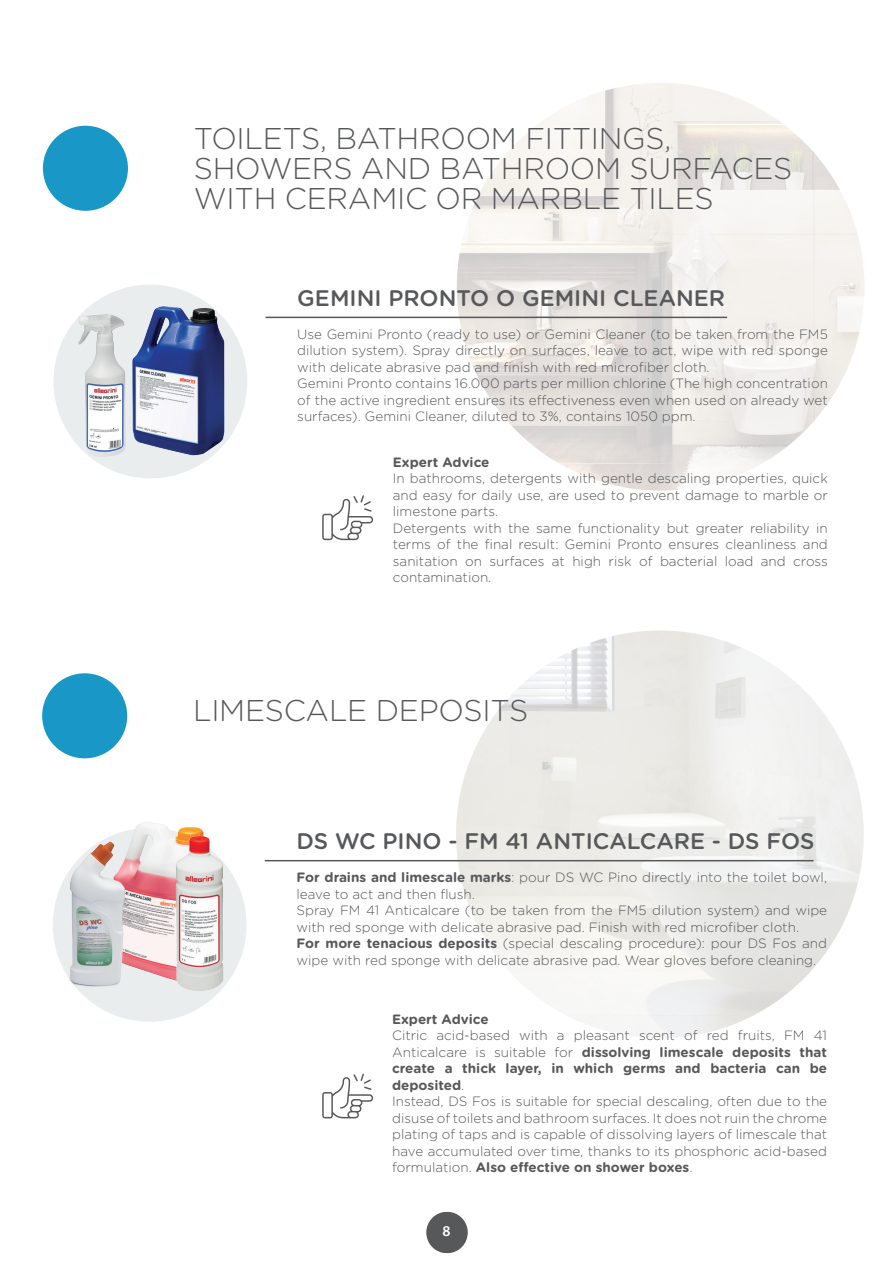
<style>
.page{position:relative;width:893px;height:1263px;background:#fff}
.page>*{position:absolute;margin:0;border:0;box-sizing:border-box;transform-origin:0 0}
.t1{font:300 30px/30px "Gotham Rounded";letter-spacing:-.01em;color:#57585a}
.t2{font:500 22.5px "Gotham Rounded";color:#57585a}
.t3{font:600 15px "Myriad Pro";color:#fff}
.t4{font:300 13.5px/16.5px "Gotham Rounded";color:#57585a}
.t5{font:700 13.5px "Gotham Rounded";color:#57585a}
.s1{font-weight:700}
</style>
<div class="page">
<svg style="left:427px;top:1212px;width:41px;height:41px"></svg>
<div style="left:426px;top:1212px;width:41px;height:41px;background:#57585a;border-radius:50%"></div>
<img style="left:457px;top:83px;width:407px;height:408px;border-radius:204px">
<div style="left:54px;top:285px;width:193px;height:193px;background:#e9eded;border-radius:50%"></div>
<hr style="left:266px;top:317px;width:461px;height:1px;background:#57585a">
<div style="left:43px;top:126px;width:85px;height:85px;background:#1998c7;border-radius:50%"></div>
<img style="left:456px;top:630px;width:408px;height:408px;border-radius:204px">
<div style="left:53px;top:828px;width:194px;height:194px;background:#e9eded;border-radius:50%"></div>
<hr style="left:265px;top:860px;width:549px;height:1px;background:#57585a">
<div style="left:42px;top:673px;width:85px;height:85px;background:#1998c7;border-radius:50%"></div>
<img style="left:149px;top:294px;width:90px;height:168px">
<img style="left:62px;top:299px;width:87px;height:163px">
<img style="left:112px;top:822px;width:54px;height:156px">
<img style="left:66px;top:837px;width:78px;height:153px">
<img style="left:165px;top:826px;width:64px;height:175px">
<svg style="left:322px;top:495px;width:51px;height:45px"></svg>
<svg style="left:322px;top:1073px;width:51px;height:45px"></svg>
<h1 class="t1" style="left:194px;top:122px;width:600px">TOILETS, BATHROOM FITTINGS,<br>SHOWERS AND BATHROOM SURFACES<br>WITH CERAMIC OR MARBLE TILES</h1>
<h2 class="t2" style="left:297px;top:282px;width:429px">GEMINI PRONTO O GEMINI CLEANER</h2>
<p class="t4" style="left:297px;top:325px;width:532px">Use Gemini Pronto (ready to use) or Gemini Cleaner (to be taken from the FM5 dilution system). Spray directly on surfaces, leave to act, wipe with red sponge with delicate abrasive pad and finish with red microfiber cloth.<br>Gemini Pronto contains 16.000 parts per million chlorine (The high concentration of the active ingredient ensures its effectiveness even when used on already wet surfaces). Gemini Cleaner, diluted to 3%, contains 1050 ppm.</p>
<p class="t5" style="left:393px;top:452px;width:98px">Expert Advice</p>
<p class="t4" style="left:393px;top:470px;width:437px">In bathrooms, detergents with gentle descaling properties, quick and easy for daily use, are used to prevent damage to marble or limestone parts.<br>Detergents with the same functionality but greater reliability in terms of the final result: Gemini Pronto ensures cleanliness and sanitation on surfaces at high risk of bacterial load and cross contamination.</p>
<h1 class="t1" style="left:193px;top:694px;width:337px">LIMESCALE DEPOSITS</h1>
<h2 class="t2" style="left:297px;top:825px;width:519px">DS WC PINO - FM 41 ANTICALCARE - DS FOS</h2>
<p class="t4" style="left:297px;top:868px;width:532px"><span class="s1">For drains and limescale marks</span>: pour DS WC Pino directly into the toilet bowl, leave to act and then flush.<br>Spray FM 41 Anticalcare (to be taken from the FM5 dilution system) and wipe with red sponge with delicate abrasive pad. Finish with red microfiber cloth.<br><span class="s1">For more tenacious deposits</span> (special descaling procedure): pour DS Fos and wipe with red sponge with delicate abrasive pad. Wear gloves before cleaning.</p>
<p class="t5" style="left:392px;top:1009px;width:98px">Expert Advice</p>
<p class="t4" style="left:392px;top:1027px;width:437px">Citric acid-based with a pleasant scent of red fruits, FM 41<br>Anticalcare is suitable for <span class="s1">dissolving limescale deposits that create a thick layer, in which germs and bacteria can be deposited</span>.<br>Instead, DS Fos is suitable for special descaling, often due to the disuse of toilets and bathroom surfaces. It does not ruin the chrome plating of taps and is capable of dissolving layers of limescale that have accumulated over time, thanks to its phosphoric acid-based formulation. <span class="s1">Also effective on shower boxes</span>.</p>
<p class="t3" style="left:442px;top:1222px;width:10px">8</p>
</div>
